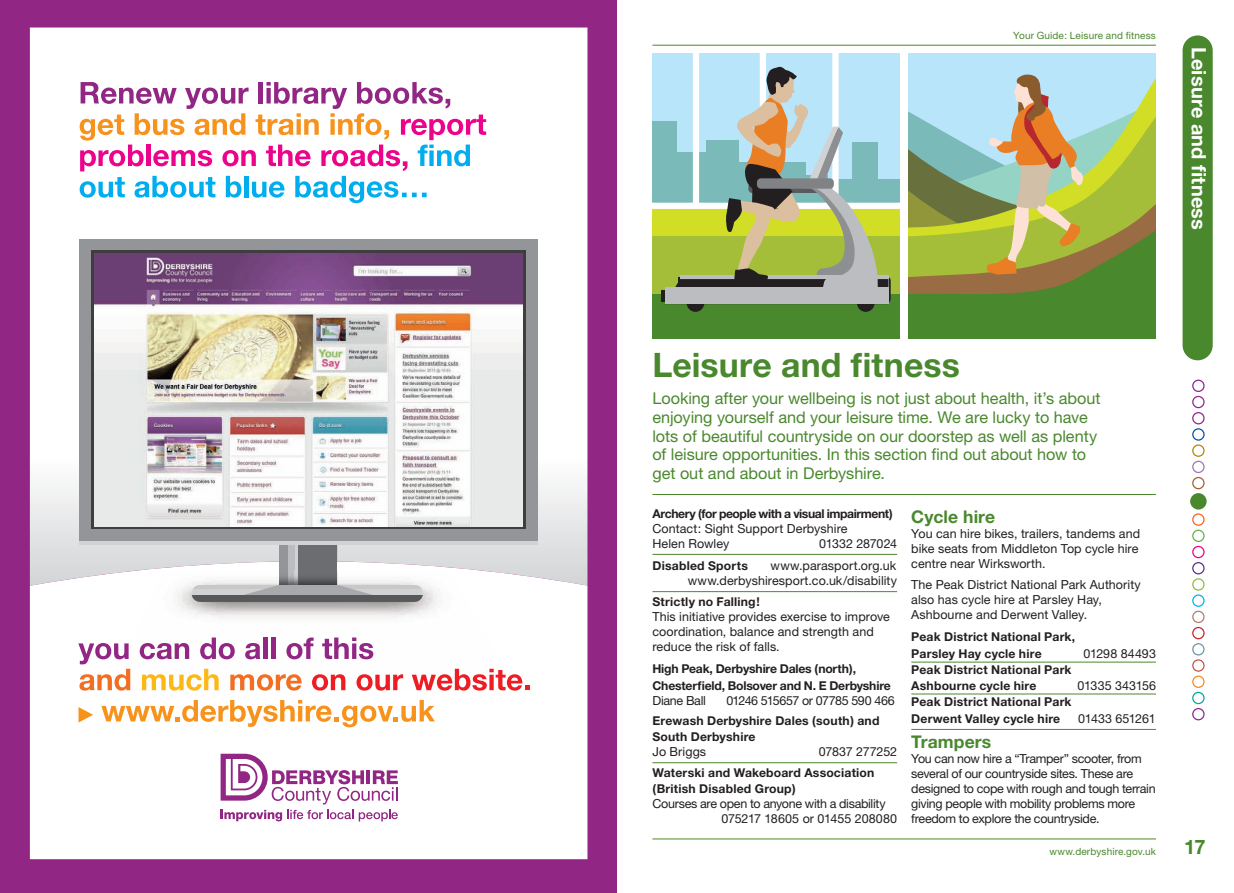
<style>
.page{position:relative;width:1234px;height:893px;background:#fff}
.page>*{position:absolute;margin:0;border:0;box-sizing:border-box;transform-origin:0 0}
.t1{font:700 33.75px "Helvetica Neue";letter-spacing:.005em;color:#4a882e}
.t2{font:700 20px "Helvetica Neue";letter-spacing:.005em;color:#fff}
.t3{font:700 20px "Helvetica Neue";color:#4a882e}
.t4{font:700 17.5px "Helvetica Neue";letter-spacing:.005em;color:#4a882e}
.t5{font:16.25px/18.8px "Helvetica Neue";letter-spacing:-.005em;color:#4a882e}
.t6{font:12.5px/15px "Helvetica Neue";color:#231f20}
.t7{font:12.5px/15px "Helvetica Neue";letter-spacing:-.025em;color:#231f20}
.t8{font:12.5px "Helvetica Neue";letter-spacing:-.035em;color:#231f20}
.t9{font:12.5px "Helvetica Neue";letter-spacing:-.02em;color:#231f20}
.t10{font:700 12.25px/16.2px "Helvetica Neue";letter-spacing:.015em;color:#231f20}
.t11{font:700 12.25px/16.2px "Helvetica Neue";letter-spacing:-.015em;color:#231f20}
.t12{font:700 12.25px "Helvetica Neue";letter-spacing:-.035em;color:#231f20}
.t13{font:10px "Helvetica Neue";letter-spacing:.015em;color:#4a882e}
</style>
<div class="page">
<hr style="left:652px;top:45px;width:503px;height:1px;background:#4a882e">
<hr style="left:652px;top:839px;width:503px;height:1px;background:#4a882e">
<hr style="left:911px;top:662px;width:244px;height:1px;background:#4a882e">
<hr style="left:911px;top:729px;width:244px;height:1px;background:#4a882e">
<hr style="left:911px;top:694px;width:244px;height:1px;background:#4a882e">
<hr style="left:652px;top:494px;width:503px;height:1px;background:#4a882e">
<div style="left:652px;top:53px;width:247px;height:154px;background:#b9e5fa"></div>
<div style="left:652px;top:121px;width:24px;height:92px;background:#7abab9"></div>
<svg style="left:787px;top:179px;width:112px;height:92px"></svg>
<div style="left:692px;top:53px;width:7px;height:152px;background:#fff"></div>
<div style="left:652px;top:203px;width:247px;height:6px;background:#fff"></div>
<div style="left:759px;top:53px;width:6px;height:152px;background:#fff"></div>
<div style="left:832px;top:53px;width:6px;height:152px;background:#fff"></div>
<div style="left:652px;top:237px;width:247px;height:101px;background:#a4be39"></div>
<div style="left:652px;top:294px;width:247px;height:44px;background:#4a882e"></div>
<svg style="left:880px;top:277px;width:10px;height:26px"></svg>
<div style="left:661px;top:290px;width:6px;height:12px;background:#231f20"></div>
<div style="left:686px;top:294px;width:18px;height:18px;background:#231f20;border-radius:50%"></div>
<div style="left:856px;top:294px;width:18px;height:18px;background:#231f20;border-radius:50%"></div>
<svg style="left:664px;top:66px;width:224px;height:238px"></svg>
<div style="left:756px;top:178px;width:77px;height:11px;background:#808285;border-radius:4px"></div>
<svg style="left:908px;top:53px;width:247px;height:5px"></svg>
<div style="left:908px;top:58px;width:247px;height:16px;background:#b9e5fa"></div>
<svg style="left:908px;top:74px;width:247px;height:58px;background:#b9d4d3"></svg>
<svg style="left:908px;top:132px;width:247px;height:206px;background:#8ca14f"></svg>
<hr style="left:652px;top:554px;width:244px;height:1px;background:#4a882e">
<hr style="left:652px;top:591px;width:244px;height:1px;background:#4a882e">
<hr style="left:652px;top:762px;width:244px;height:1px;background:#4a882e">
<div style="left:1182px;top:35px;width:30px;height:325px;background:#4a882e;border-radius:15px"></div>
<div style="left:1191px;top:428px;width:13px;height:13px;border:1px solid #0154a6;border-radius:50%"></div>
<div style="left:1191px;top:444px;width:13px;height:13px;border:1px solid #b48505;border-radius:50%"></div>
<div style="left:1191px;top:461px;width:13px;height:12px;border:1px solid #9e76b3;border-radius:50%"></div>
<div style="left:1191px;top:477px;width:13px;height:12px;border:1px solid #a75d33;border-radius:50%"></div>
<div style="left:1191px;top:513px;width:13px;height:13px;border:1px solid #f36421;border-radius:50%"></div>
<div style="left:1191px;top:530px;width:13px;height:12px;border:1px solid #63b445;border-radius:50%"></div>
<div style="left:1191px;top:546px;width:13px;height:12px;border:1px solid #ed028c;border-radius:50%"></div>
<div style="left:1191px;top:562px;width:13px;height:12px;border:1px solid #5b2e91;border-radius:50%"></div>
<div style="left:1191px;top:396px;width:13px;height:12px;border:1px solid #90268f;border-radius:50%"></div>
<div style="left:1191px;top:412px;width:13px;height:12px;border:1px solid #90268f;border-radius:50%"></div>
<div style="left:1189px;top:493px;width:17px;height:17px;background:#4a882e;border-radius:50%"></div>
<div style="left:1191px;top:380px;width:13px;height:12px;border:1px solid #90268f;border-radius:50%"></div>
<div style="left:1191px;top:578px;width:13px;height:13px;border:1px solid #8dbe3e;border-radius:50%"></div>
<div style="left:1191px;top:594px;width:13px;height:13px;border:1px solid #00b3ef;border-radius:50%"></div>
<div style="left:1191px;top:611px;width:13px;height:12px;border:1px solid #ab826d;border-radius:50%"></div>
<div style="left:1191px;top:627px;width:13px;height:12px;border:1px solid #c8242b;border-radius:50%"></div>
<div style="left:1191px;top:643px;width:13px;height:12px;border:1px solid #6d96a8;border-radius:50%"></div>
<div style="left:1191px;top:659px;width:13px;height:13px;border:1px solid #c15645;border-radius:50%"></div>
<div style="left:1191px;top:675px;width:13px;height:13px;border:1px solid #f68b1f;border-radius:50%"></div>
<div style="left:1191px;top:692px;width:13px;height:12px;border:1px solid #00a99d;border-radius:50%"></div>
<div style="left:1191px;top:708px;width:13px;height:12px;border:1px solid #90268f;border-radius:50%"></div>
<div style="left:0;top:0;width:617px;height:893px;background:#922684"></div>
<svg style="left:30px;top:28px;width:557px;height:533px;background:#fafafb"></svg>
<div style="left:30px;top:561px;width:557px;height:298px;background:#fff"></div>
<img style="left:120px;top:572px;width:375px;height:118px">
<div style="left:296px;top:239px;width:41px;height:363px;background:#6c6d70"></div>
<div style="left:288px;top:239px;width:8px;height:363px;background:#bcbdc0"></div>
<hr style="left:295px;top:239px;width:2px;height:363px;background:#d1d2d4">
<div style="left:79px;top:239px;width:458px;height:303px;background:#939598"></div>
<hr style="left:79px;top:541px;width:458px;height:4px;background:#d1d2d4">
<div style="left:91px;top:251px;width:434px;height:278px;background:linear-gradient(to right,#3e3e3f,#3e3e3f)"></div>
<img style="left:94px;top:253px;width:428px;height:273px">
<svg style="left:80px;top:82px;width:406px;height:121px;background:#e4d2e1"></svg>
<svg style="left:140px;top:643px;width:49px;height:16px"></svg>
<svg style="left:200px;top:637px;width:35px;height:22px"></svg>
<svg style="left:245px;top:643px;width:15px;height:16px"></svg>
<hr style="left:263px;top:637px;width:4px;height:22px;background:#922684">
<hr style="left:271px;top:637px;width:4px;height:22px;background:#922684">
<svg style="left:286px;top:637px;width:27px;height:22px"></svg>
<svg style="left:322px;top:637px;width:51px;height:22px"></svg>
<svg style="left:78px;top:643px;width:52px;height:48px;background:#e8babc"></svg>
<svg style="left:142px;top:669px;width:76px;height:22px;background:#fde19f"></svg>
<svg style="left:230px;top:674px;width:72px;height:17px"></svg>
<svg style="left:312px;top:674px;width:33px;height:17px"></svg>
<svg style="left:356px;top:674px;width:47px;height:17px"></svg>
<svg style="left:411px;top:669px;width:118px;height:22px;background:#f7a1a4"></svg>
<svg style="left:101px;top:700px;width:334px;height:27px;background:#fcdbb5"></svg>
<svg style="left:220px;top:810px;width:178px;height:11px"></svg>
<svg style="left:220px;top:754px;width:178px;height:50px"></svg>
<img style="left:279px;top:571px;width:58px;height:14px">
<div style="left:191px;top:585px;width:232px;height:11px;background:#d1d2d4"></div>
<hr style="left:191px;top:585px;width:232px;height:4px;background:#c7c8ca">
<svg style="left:244px;top:585px;width:128px;height:10px"></svg>
<div style="left:191px;top:595px;width:232px;height:7px;background:#57585a"></div>
<svg style="left:78px;top:707px;width:15px;height:15px"></svg>
<p class="t13" style="left:1013px;top:30px;width:144px">Your Guide: Leisure and fitness</p>
<h2 class="t2" style="left:1210px;top:47px;width:184px;rotate:90deg">Leisure and fitness</h2>
<h1 class="t1" style="left:652px;top:344px;width:309px">Leisure and fitness</h1>
<p class="t5" style="left:652px;top:389px;width:449px">Looking after your wellbeing is not just about health, it’s about enjoying yourself and your leisure time. We are lucky to have lots of beautiful countryside on our doorstep as well as plenty of leisure opportunities. In this section find out about how to get out and about in Derbyshire.</p>
<p class="t12" style="left:652px;top:506px;width:242px">Archery (for people with a visual impairment)</p>
<p class="t6" style="left:652px;top:521px;width:196px">Contact: Sight Support Derbyshire<br>Helen Rowley</p>
<p class="t9" style="left:819px;top:536px;width:79px">01332 287024</p>
<p class="t6" style="left:687px;top:557px;width:211px;text-align:right">www.parasport.org.uk www.derbyshiresport.co.uk/disability</p>
<p class="t10" style="left:652px;top:593px;width:109px">Strictly no Falling!</p>
<p class="t6" style="left:652px;top:609px;width:239px">This initiative provides exercise to improve coordination, balance and strength and reduce the risk of falls.</p>
<p class="t11" style="left:652px;top:661px;width:240px">High Peak, Derbyshire Dales (north),<br>Chesterfield, Bolsover and N. E Derbyshire</p>
<p class="t7" style="left:652px;top:692px;width:55px">Diane Ball</p>
<p class="t8" style="left:726px;top:693px;width:170px">01246 515657 or 07785 590 466</p>
<p class="t10" style="left:652px;top:712px;width:228px">Erewash Derbyshire Dales (south) and<br>South Derbyshire</p>
<p class="t6" style="left:652px;top:744px;width:55px">Jo Briggs</p>
<p class="t6" style="left:818px;top:744px;width:80px">07837 277252</p>
<p class="t10" style="left:652px;top:764px;width:223px">Waterski and Wakeboard Association (British Disabled Group)</p>
<p class="t7" style="left:721px;top:796px;width:177px;text-indent:-69px">Courses are open to anyone with a disability<br>075217 18605 or 01455 208080</p>
<p class="t10" style="left:652px;top:557px;width:97px">Disabled Sports</p>
<h3 class="t4" style="left:911px;top:505px;width:85px">Cycle hire</h3>
<p class="t6" style="left:911px;top:525px;width:230px">You can hire bikes, trailers, tandems and bike seats from Middleton Top cycle hire centre near Wirksworth.</p>
<p class="t6" style="left:911px;top:577px;width:231px">The Peak District National Park Authority also has cycle hire at Parsley Hay,<br>Ashbourne and Derwent Valley.</p>
<p class="t10" style="left:911px;top:628px;width:165px">Peak District National Park,<br>Parsley Hay cycle hire</p>
<p class="t6" style="left:1083px;top:645px;width:74px">01298 84493</p>
<p class="t10" style="left:911px;top:661px;width:162px">Peak District National Park<br>Ashbourne cycle hire</p>
<p class="t6" style="left:1077px;top:678px;width:80px">01335 343156</p>
<p class="t10" style="left:911px;top:693px;width:162px">Peak District National Park<br>Derwent Valley cycle hire</p>
<p class="t7" style="left:1077px;top:710px;width:79px">01433 651261</p>
<h3 class="t4" style="left:911px;top:730px;width:82px">Trampers</h3>
<p class="t7" style="left:911px;top:750px;width:246px">You can now hire a “Tramper” scooter, from several of our countryside sites. These are designed to cope with rough and tough terrain giving people with mobility problems more freedom to explore the countryside.</p>
<p class="t13" style="left:1049px;top:845px;width:108px">www.derbyshire.gov.uk</p>
<h2 class="t3" style="left:1183px;top:835px;width:23px">17</h2>
</div>
